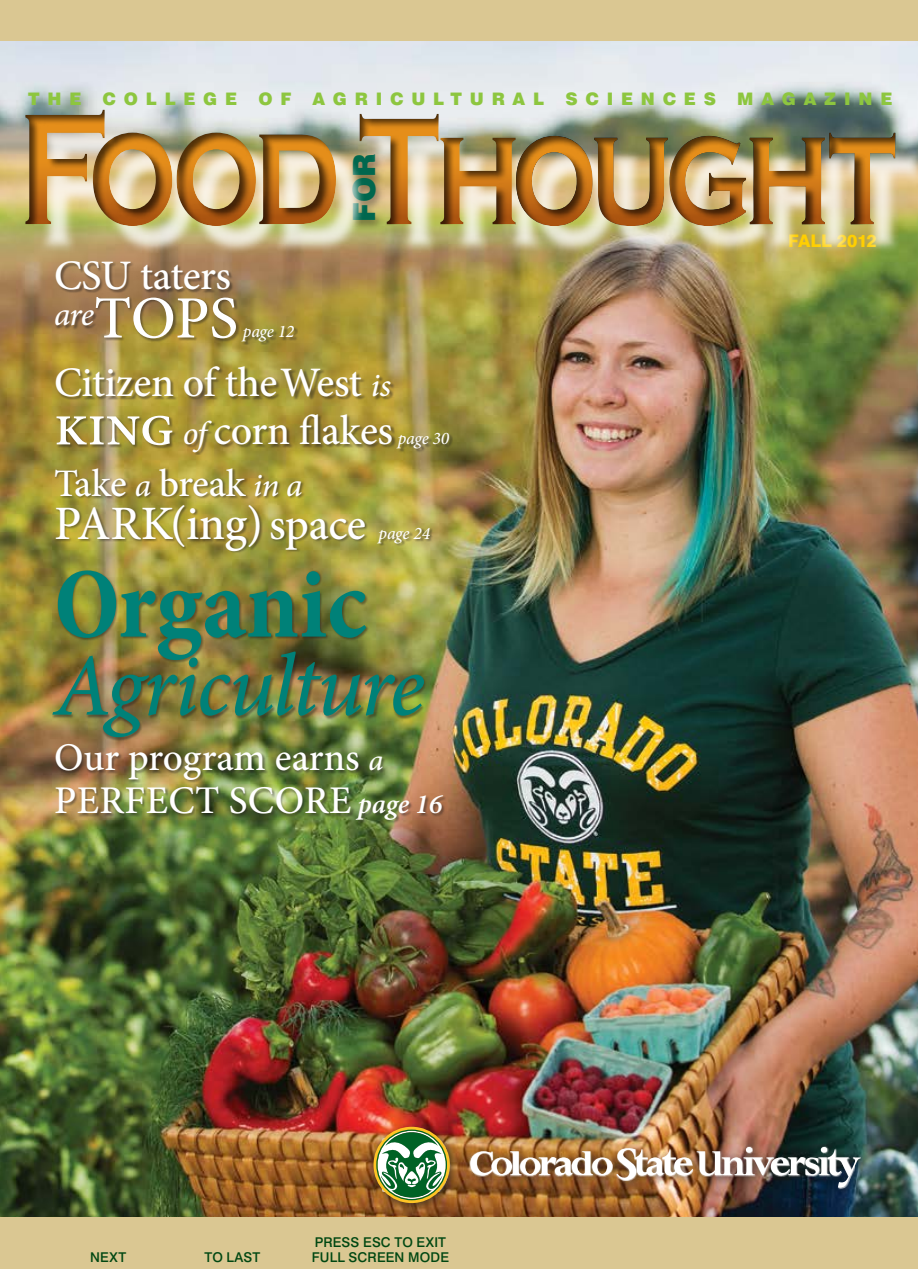
<style>
.page{position:relative;width:918px;height:1269px;background:#fff}
.page>*{position:absolute;margin:0;border:0;box-sizing:border-box;transform-origin:0 0}
.t1{font:700 condensed 100.95px "Minion Pro";color:#008178}
.t2{font:italic 500 88.95px "Minion Pro";letter-spacing:-.025em;color:#008178}
.t3{font:500 60px "Minion Pro";color:#fff}
.t4{font:500 48px "Minion Pro";color:#fff}
.t5{font:500 42px/48px "Minion Pro";letter-spacing:-.01em;color:#fff}
.t6{font:500 39.3px/43.3px "Minion Pro";letter-spacing:.01em;color:#fff}
.t7{font:500 39px "Minion Pro";color:#fff}
.t8{font:900 30.75px "Swiss 721 BT";color:#00674e}
.t9{font:italic 500 17.7px "Minion Pro";letter-spacing:-.01em;color:#fff}
.t10{font:800 17.4px "Swiss 721 BT";color:#ffcf01}
.t11{font:900 17.25px "Swiss 721 BT";letter-spacing:.45em;color:#8dc63f}
.t12{font:500 13.5px/15px "Swiss 721 BT";letter-spacing:.015em;color:#004712}
.s1{font-style:italic;font-size:33px}
.s2{font-size:60px}
.s3{font-size:45px}
.s4{font-style:italic;font-size:30.3px}
.s5{font-weight:600;font-style:italic;font-size:27.9px}
</style>
<div class="page">
<img style="left:0;top:41px;width:918px;height:1176px">
<div style="left:55px;top:262px;width:243px;height:83px;background:#231f20;opacity:.48"></div>
<div style="left:56px;top:368px;width:397px;height:87px;background:#231f20;opacity:.48"></div>
<div style="left:53px;top:570px;width:393px;height:253px;background:#231f20;opacity:.48"></div>
<div style="left:367px;top:1120px;width:503px;height:94px;background:#231f20;opacity:.75"></div>
<div style="left:382px;top:1138px;width:473px;height:54px;background:#fff;opacity:.75"></div>
<img style="left:372px;top:1125px;width:79px;height:80px">
<img style="left:470px;top:1146px;width:391px;height:42px">
<div style="left:55px;top:469px;width:379px;height:84px;background:#231f20;opacity:.48"></div>
<div style="left:372px;top:126px;width:172px;height:127px;background:#fff;opacity:.75"></div>
<div style="left:346px;top:103px;width:182px;height:121px;background:#e9edf0"></div>
<div style="left:37px;top:122px;width:328px;height:133px;background:#fff;opacity:.75"></div>
<div style="left:10px;top:98px;width:339px;height:129px;background:#231f20;opacity:.75"></div>
<div style="left:528px;top:145px;width:390px;height:109px;background:#fff;opacity:.75"></div>
<img style="left:360px;top:114px;width:535px;height:112px">
<div style="left:502px;top:122px;width:406px;height:105px;background:#231f20;opacity:.75"></div>
<div style="left:0;top:0;width:918px;height:41px;background:#dac792"></div>
<div style="left:0;top:1217px;width:918px;height:52px;background:#dac792"></div>
<p class="t11" style="left:28px;top:89px;width:688px">THE COLLEGE OF AGRIC ULT URAL SC IENC ES</p>
<p class="t11" style="left:737px;top:89px;width:157px">MAGAZINE</p>
<p class="t8" style="left:345px;top:222px;width:67px;rotate:-90deg">FOR</p>
<p class="t5" style="left:54px;top:252px;width:178px">CSU taters</p>
<h3 class="t3" style="left:54px;top:278px;width:179px"><sup>are</sup>tops</h3>
<p class="t9" style="left:243px;top:320px;width:53px">page 12</p>
<p class="t5" style="left:54px;top:359px;width:341px">Citizen of the West <span class="s1">is </span><span class="s2">king</span> <span class="s1">of</span> corn flakes</p>
<p class="t9" style="left:398px;top:427px;width:53px">page 30</p>
<p class="t7" style="left:54px;top:457px;width:250px">Take <span class="s1">a</span> break <span class="s1">in a</span></p>
<p class="t4" style="left:54px;top:491px;width:313px">park(ing) <span class="s3">space</span></p>
<p class="t9" style="left:379px;top:521px;width:53px">page 24</p>
<h1 class="t1" style="left:54px;top:535px;width:314px">Organic</h1>
<h2 class="t2" style="left:54px;top:625px;width:372px">Agriculture</h2>
<p class="t6" style="left:54px;top:736px;width:390px">Our program earns <span class="s4">a </span>perfect score <span class="s5">page 16</span></p>
<p class="t12" style="left:90px;top:1250px;width:38px">NEXT</p>
<p class="t12" style="left:205px;top:1250px;width:57px">TO LAST</p>
<p class="t12" style="left:312px;top:1235px;width:139px">PRESS ESC TO EXIT<br>FULL SCREEN MODE</p>
<p class="t10" style="left:788px;top:230px;width:90px">Fall 2012</p>
</div>
